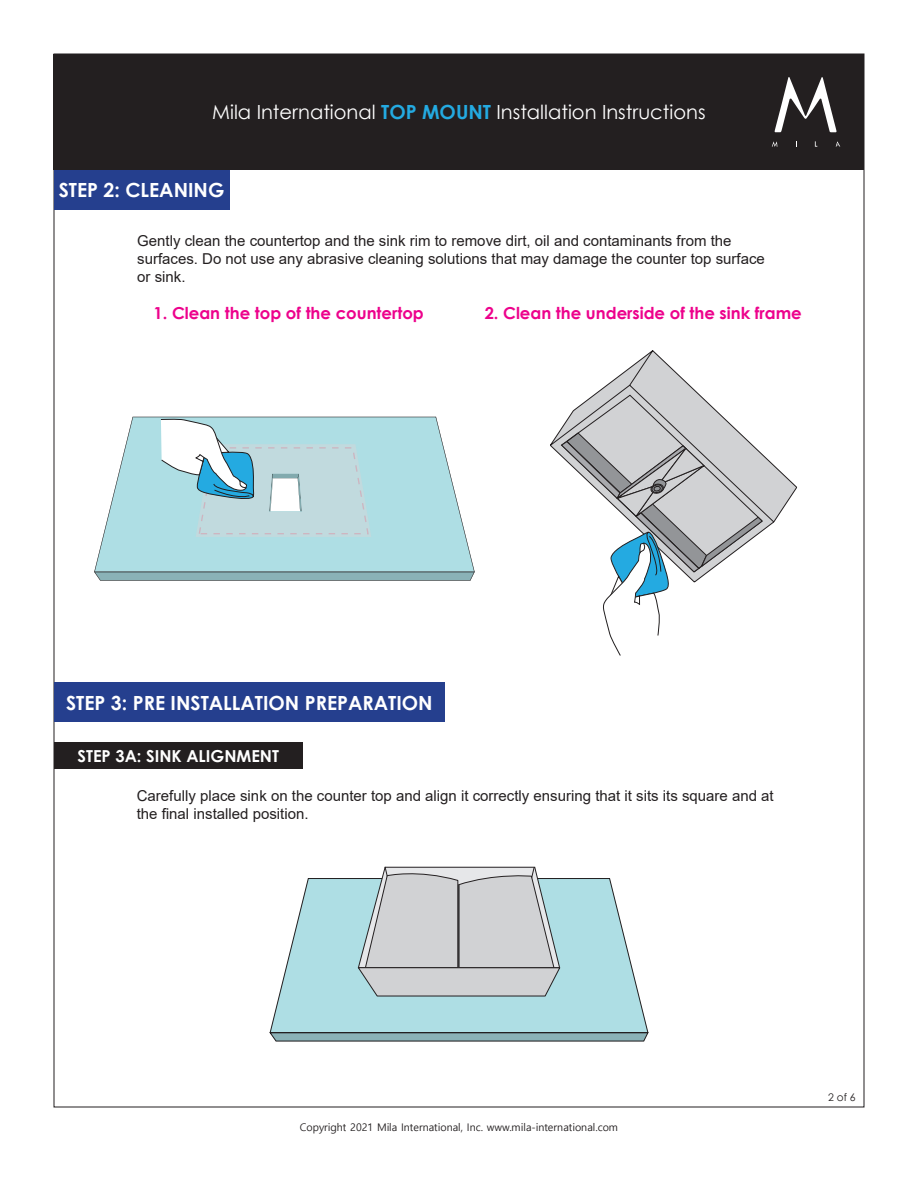
<style>
.page{position:relative;width:918px;height:1188px;background:#fff}
.page>*{position:absolute;margin:0;border:0;box-sizing:border-box;transform-origin:0 0}
.t1{font:19.5px "Century Gothic";color:#fff}
.Steps{font:700 19.5px "Century Gothic";color:#fff}
.Sub_Steps{font:700 16.5px "Century Gothic";color:#ed028c}
.Sub_Steps-2{font:700 16.5px "Century Gothic";color:#fff}
.Main_Instructions{font:15px/18px "Arial";color:#231f20}
.t2{font:10.5px "Malgun Gothic";color:#231f20}
.t3{font:10.5px "Century Gothic";color:#231f20}
.s1{font-weight:700;color:#24aae1}
</style>
<div class="page">
<div style="left:54px;top:54px;width:810px;height:116px;background:#231f20"></div>
<svg style="left:772px;top:141px;width:5px;height:6px"></svg>
<svg style="left:836px;top:141px;width:4px;height:6px"></svg>
<svg style="left:775px;top:77px;width:62px;height:55px"></svg>
<div style="left:54px;top:170px;width:175px;height:40px;background:#253f8e"></div>
<svg style="left:550px;top:350px;width:247px;height:181px"></svg>
<svg style="left:560px;top:432px;width:203px;height:224px"></svg>
<div style="left:54px;top:742px;width:248px;height:27px;background:#231f20"></div>
<div style="left:54px;top:682px;width:391px;height:40px;background:#253f8e"></div>
<svg style="left:269px;top:1033px;width:380px;height:9px;background:#81a0a4"></svg>
<svg style="left:269px;top:878px;width:380px;height:155px"></svg>
<svg style="left:357px;top:866px;width:204px;height:131px;background:#c6ccce"></svg>
<svg style="left:94px;top:572px;width:381px;height:9px;background:#84a6ab"></svg>
<svg style="left:94px;top:417px;width:381px;height:155px;fill:#aedee4"></svg>
<svg style="left:161px;top:418px;width:210px;height:119px;background:#b7d8df"></svg>
<h1 class="t1" style="left:212px;top:99px;width:495px">Mila International <span class="s1">TOP MOUNT</span> Installation Instructions</h1>
<p class="Steps" style="left:59px;top:175px;width:167px">STEP 2: CLEANING</p>
<p class="Main_Instructions" style="left:137px;top:232px;width:629px">Gently clean the countertop and the sink rim to remove dirt, oil and contaminants from the surfaces. Do not use any abrasive cleaning solutions that may damage the counter top surface or sink.</p>
<p class="Sub_Steps" style="left:154px;top:301px;width:272px">1. Clean the top of the countertop</p>
<p class="Sub_Steps" style="left:485px;top:300px;width:319px">2. Clean the underside of the sink frame</p>
<p class="Steps" style="left:66px;top:688px;width:368px">STEP 3: PRE INSTALLATION PREPARATION</p>
<p class="Sub_Steps-2" style="left:78px;top:743px;width:203px">STEP 3A: SINK ALIGNMENT</p>
<p class="Main_Instructions" style="left:137px;top:787px;width:638px">Carefully place sink on the counter top and align it correctly ensuring that it sits its square and at the final installed position.</p>
<p class="t2" style="left:300px;top:1122px;width:320px">Copyright 2021 Mila International, Inc. www.mila-international.com</p>
<p class="t3" style="left:828px;top:1090px;width:29px">2 of 6</p>
</div>
